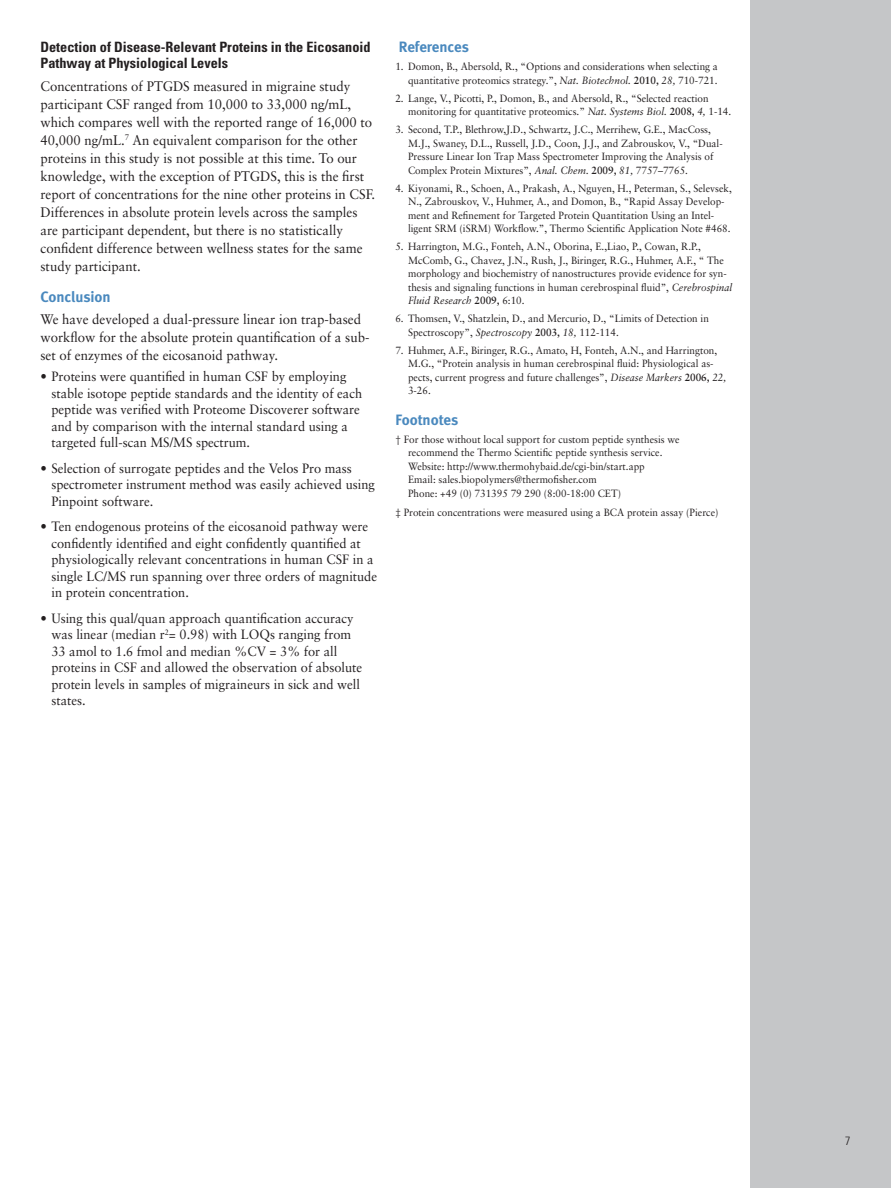
<style>
.page{position:relative;width:891px;height:1188px;background:#fff}
.page>*{position:absolute;margin:0;border:0;box-sizing:border-box;transform-origin:0 0}
.Sub_Head_1_Blue{font:15px "Meta Bold LF";letter-spacing:-.005em;color:#4a89be}
.Sub_Head_2_Black{font:700 condensed 14.25px/16.5px "Univers";color:#231f20}
._1st_body_plus___bef{font:13.8px/18px "Sabon";color:#231f20;scale:.95 1}
.Bulleted_Copy_1st{font:13.5px/16.5px "Sabon";color:#231f20;scale:.95 1}
.t1{font:300 condensed 12px "Univers";color:#231f20}
.t2{font:10.5px/13.5px "Sabon";color:#231f20;scale:.95 1}
.s1{font-style:italic}
.s2{font-weight:700}
</style>
<div class="page">
<div style="left:750px;top:0;width:141px;height:1188px;background:#c5c6c8"></div>
<p class="Sub_Head_2_Black" style="left:40px;top:38px;width:332px">Detection of Disease-Relevant Proteins in the Eicosanoid<br>Pathway at Physiological Levels</p>
<p class="_1st_body_plus___bef" style="left:40px;top:77px;width:354px">Concentrations of PTGDS measured in migraine study participant CSF ranged from 10,000 to 33,000 ng/mL, which compares well with the reported range of 16,000 to 40,000 ng/mL.<sup>7</sup> An equivalent comparison for the other proteins in this study is not possible at this time. To our knowledge, with the exception of PTGDS, this is the first report of concentrations for the nine other proteins in CSF.<br>Differences in absolute protein levels across the samples are participant dependent, but there is no statistically confident difference between wellness states for the same study participant.</p>
<p class="Sub_Head_1_Blue" style="left:40px;top:287px;width:72px">Conclusion</p>
<p class="_1st_body_plus___bef" style="left:40px;top:310px;width:348px">We have developed a dual-pressure linear ion trap-based workflow for the absolute protein quantification of a sub&shy;set of enzymes of the eicosanoid pathway.</p>
<p class="Bulleted_Copy_1st" style="left:51px;top:368px;width:329px;text-indent:-11px">• Proteins were quantified in human CSF by employing stable isotope peptide standards and the identity of each peptide was verified with Proteome Discoverer software and by comparison with the internal standard using a targeted full-scan MS/MS spectrum.</p>
<p class="Bulleted_Copy_1st" style="left:51px;top:459px;width:342px;text-indent:-11px">• Selection of surrogate peptides and the Velos Pro mass spectrometer instrument method was easily achieved using<br>Pinpoint software.</p>
<p class="Bulleted_Copy_1st" style="left:51px;top:518px;width:344px;text-indent:-11px">• Ten endogenous proteins of the eicosanoid pathway were confidently identified and eight confidently quantified at physiologically relevant concentrations in human CSF in a single LC/MS run spanning over three orders of magnitude in protein concentration.</p>
<p class="Bulleted_Copy_1st" style="left:51px;top:609px;width:329px;text-indent:-11px">• Using this qual/quan approach quantification accuracy was linear (median r<sup>2</sup>= 0.98) with LOQs ranging from 33 amol to 1.6 fmol and median %CV = 3% for all proteins in CSF and allowed the observation of absolute protein levels in samples of migraineurs in sick and well states.</p>
<p class="Sub_Head_1_Blue" style="left:399px;top:38px;width:72px">References</p>
<p class="t2" style="left:395px;top:60px;width:341px;text-align:right">1. Domon, B., Abersold, R., “Options and considerations when selecting a quantitative proteomics strategy.”, <span class="s1">Nat. Biotechnol.</span> <span class="s2">2010,</span> <span class="s1">28,</span> 710-721.</p>
<p class="t2" style="left:408px;top:91px;width:342px;text-indent:-13px">2. Lange, V., Picotti, P., Domon, B., and Abersold, R., “Selected reaction monitoring for quantitative proteomics.” <span class="s1">Nat. Systems Biol.</span> <span class="s2">2008,</span> <span class="s1">4,</span> 1-14.</p>
<p class="t2" style="left:408px;top:123px;width:333px;text-indent:-13px">3. Second, T.P., Blethrow,J.D., Schwartz, J.C., Merrihew, G.E., MacCoss, M.J., Swaney, D.L., Russell, J.D., Coon, J.J., and Zabrouskov, V., “Dual-Pressure Linear Ion Trap Mass Spectrometer Improving the Analysis of Complex Protein Mixtures”, <span class="s1">Anal. Chem.</span> <span class="s2">2009,</span> <span class="s1">81,</span> 7757–7765.</p>
<p class="t2" style="left:408px;top:181px;width:342px;text-indent:-13px">4. Kiyonami, R., Schoen, A., Prakash, A., Nguyen, H., Peterman, S., Selevsek, N., Zabrouskov, V., Huhmer, A., and Domon, B., “Rapid Assay Develop&shy;ment and Refinement for Targeted Protein Quantitation Using an Intel&shy;ligent SRM (iSRM) Workflow.”, Thermo Scientific Application Note #468.</p>
<p class="t2" style="left:408px;top:240px;width:343px;text-indent:-13px">5. Harrington, M.G., Fonteh, A.N., Oborina, E.,Liao, P., Cowan, R.P., McComb, G., Chavez, J.N., Rush, J., Biringer, R.G., Huhmer, A.F., “ The morphology and biochemistry of nanostructures provide evidence for syn&shy;thesis and signaling functions in human cerebrospinal fluid”, <span class="s1">Cerebrospinal Fluid Research</span> <span class="s2">2009,</span> 6:10.</p>
<p class="t2" style="left:408px;top:312px;width:318px;text-indent:-13px">6. Thomsen, V., Shatzlein, D., and Mercurio, D., “Limits of Detection in<br>Spectroscopy”, <span class="s1">Spectroscopy</span> <span class="s2">2003,</span> <span class="s1">18,</span> 112-114.</p>
<p class="t2" style="left:408px;top:343px;width:336px;text-indent:-13px">7. Huhmer, A.F., Biringer, R.G., Amato, H, Fonteh, A.N., and Harrington, M.G., “Protein analysis in human cerebrospinal fluid: Physiological as&shy;pects, current progress and future challenges”, <span class="s1">Disease Markers</span> <span class="s2">2006,</span> <span class="s1">22, </span>3-26.</p>
<p class="Sub_Head_1_Blue" style="left:395px;top:411px;width:64px">Footnotes</p>
<p class="t2" style="left:408px;top:432px;width:287px;text-indent:-13px">† For those without local support for custom peptide synthesis we recommend the Thermo Scientific peptide synthesis service.<br>Website: http://www.thermohybaid.de/cgi-bin/start.app<br>Email: sales.biopolymers@thermofisher.com<br>Phone: +49 (0) 731395 79 290 (8:00-18:00 CET)</p>
<p class="t2" style="left:395px;top:506px;width:342px">‡ Protein concentrations were measured using a BCA protein assay (Pierce)</p>
<p class="t1" style="left:845px;top:1133px;width:7px">7</p>
</div>
